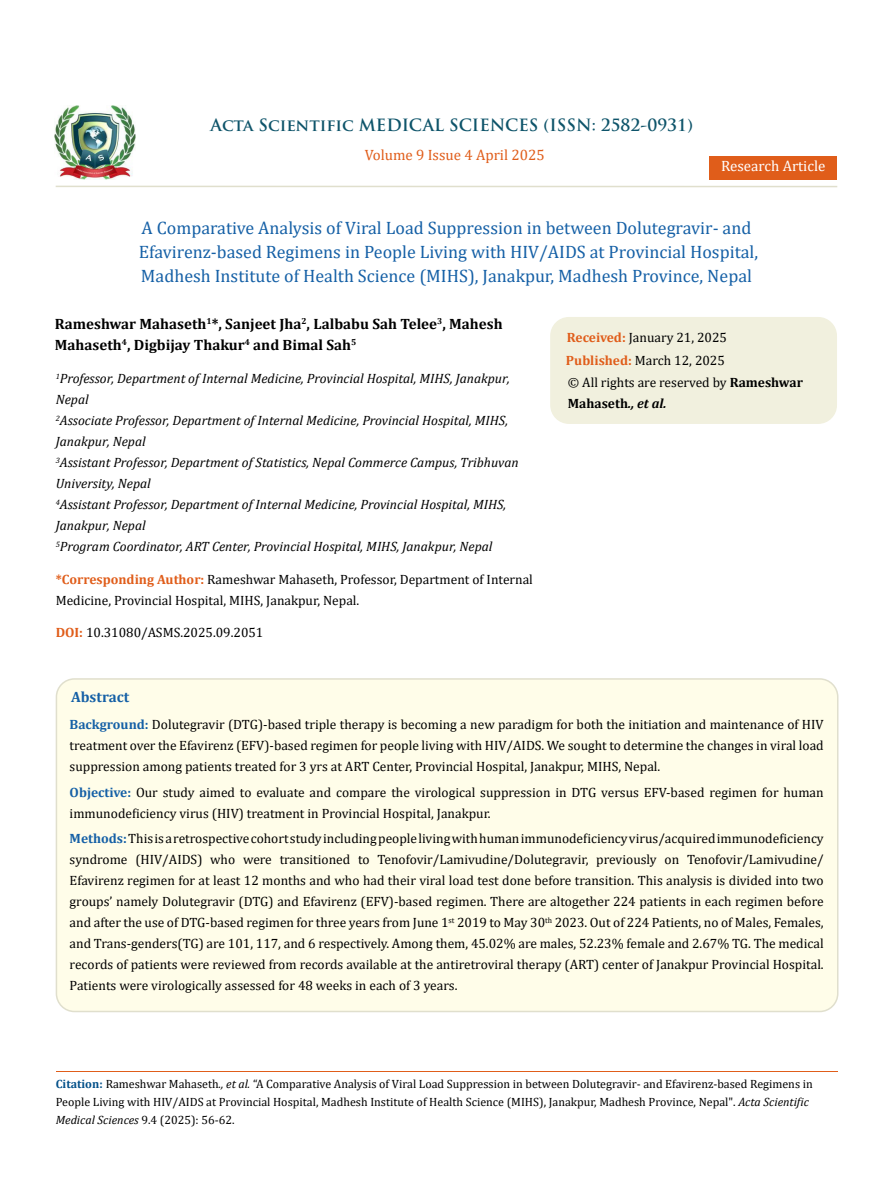
<style>
.page{position:relative;width:893px;height:1191px;background:#fff}
.page>*{position:absolute;margin:0;border:0;box-sizing:border-box;transform-origin:0 0}
.t1{font:18px/24px "Cambria";color:#1560a6}
.t2{font:700 16.5px "Trajan Pro";color:#0e546a}
.t3{font:700 15px/21px "Cambria";color:#000}
.t4{font:15px "Cambria";color:#e05d1a}
.t5{font:15px "Cambria";color:#fff}
.t6{font:700 15px "Cambria";color:#1560a6}
.t7{font:13.5px/21px "Cambria";color:#000}
.t8{font:italic 13.5px/21px "Cambria";color:#000}
.t9{font:12px/18px "Cambria";color:#000}
.s1{font-weight:700;color:#e05d1a}
.s2{font-weight:700}
.s3{font-weight:700;font-style:italic}
.s4{font-weight:700;color:#1560a6}
.s5{font-weight:700;color:#035089}
.s6{font-style:italic}
</style>
<div class="page">
<img style="left:55px;top:106px;width:80px;height:73px">
<div style="left:709px;top:157px;width:128px;height:23px;background:#e05d1a"></div>
<div style="left:551px;top:318px;width:285px;height:105px;background:#f1f0de;border-radius:18px"></div>
<div style="left:550px;top:317px;width:287px;height:107px;border:2px solid #f1f0de;border-radius:18px"></div>
<div style="left:56px;top:679px;width:782px;height:332px;background:#fffde9;border-radius:18px"></div>
<div style="left:56px;top:678px;width:782px;height:334px;border:2px solid #e0dfcd;border-radius:18px"></div>
<hr style="left:56px;top:1071px;width:781px;height:1px;background:#e05d1a">
<hr style="left:56px;top:186px;width:781px;height:1px;background:#e0dfcd">
<p class="t2" style="left:210px;top:115px;width:484px">Acta Scientific MEDICAL SCIENCES (ISSN: 2582-0931)</p>
<p class="t4" style="left:365px;top:146px;width:182px">Volume 9 Issue 4 April 2025</p>
<p class="t5" style="left:721px;top:157px;width:106px">Research Article</p>
<p class="t1" style="left:139px;top:216px;width:621px">A Comparative Analysis of Viral Load Suppression in between Dolutegravir- and<br>Efavirenz-based Regimens in People Living with HIV/AIDS at Provincial Hospital,<br>Madhesh Institute of Health Science (MIHS), Janakpur, Madhesh Province, Nepal</p>
<p class="t3" style="left:55px;top:313px;width:449px">Rameshwar Mahaseth<sup>1</sup>*, Sanjeet Jha<sup>2</sup>, Lalbabu Sah Telee<sup>3</sup>, Mahesh<br>Mahaseth<sup>4</sup>, Digbijay Thakur<sup>4</sup> and Bimal Sah<sup>5</sup></p>
<p class="t8" style="left:56px;top:368px;width:465px"><sup>1</sup>Professor, Department of Internal Medicine, Provincial Hospital, MIHS, Janakpur, Nepal<br><sup>2</sup>Associate Professor, Department of Internal Medicine, Provincial Hospital, MIHS, Janakpur, Nepal<br><sup>3</sup>Assistant Professor, Department of Statistics, Nepal Commerce Campus, Tribhuvan University, Nepal<br><sup>4</sup>Assistant Professor, Department of Internal Medicine, Provincial Hospital, MIHS, Janakpur, Nepal<br><sup>5</sup>Program Coordinator, ART Center, Provincial Hospital, MIHS, Janakpur, Nepal</p>
<p class="t7" style="left:56px;top:568px;width:479px"><span class="s1">*Corresponding Author:</span> Rameshwar Mahaseth, Professor, Department of Internal<br>Medicine, Provincial Hospital, MIHS, Janakpur, Nepal.</p>
<p class="t7" style="left:566px;top:326px;width:163px;line-height:23px"><span class="s1">Received:</span> January 21, 2025<br><span class="s1">Published:</span> March 12, 2025</p>
<p class="t7" style="left:568px;top:372px;width:237px">© All rights are reserved by <span class="s2">Rameshwar<br>Mahaseth</span><span class="s3">., et al.</span></p>
<p class="t7" style="left:56px;top:622px;width:209px"><span class="s1">DOI:</span> 10.31080/ASMS.2025.09.2051</p>
<p class="t6" style="left:71px;top:687px;width:60px">Abstract</p>
<p class="t7" style="left:70px;top:714px;width:756px;text-align:justify"><span class="s4">Background:</span> Dolutegravir (DTG)-based triple therapy is becoming a new paradigm for both the initiation and maintenance of HIV treatment over the Efavirenz (EFV)-based regimen for people living with HIV/AIDS. We sought to determine the changes in viral load suppression among patients treated for 3 yrs at ART Center, Provincial Hospital, Janakpur, MIHS, Nepal.</p>
<p class="t7" style="left:70px;top:781px;width:756px"><span class="s4">Objective:</span> Our study aimed to evaluate and compare the virological suppression in DTG versus EFV-based regimen for human immunodeficiency virus (HIV) treatment in Provincial Hospital, Janakpur.</p>
<p class="t7" style="left:70px;top:828px;width:756px;text-align:justify"><span class="s4">Methods:</span> This is a retrospective cohort study including people living with human immunodeficiency virus/acquired immunodeficiency syndrome (HIV/AIDS) who were transitioned to Tenofovir/Lamivudine/Dolutegravir, previously on Tenofovir/Lamivudine/ Efavirenz regimen for at least 12 months and who had their viral load test done before transition. This analysis is divided into two groups’ namely Dolutegravir (DTG) and Efavirenz (EFV)-based regimen. There are altogether 224 patients in each regimen before and after the use of DTG-based regimen for three years from June 1<sup>st</sup> 2019 to May 30<sup>th</sup> 2023. Out of 224 Patients, no of Males, Females, and Trans-genders(TG) are 101, 117, and 6 respectively. Among them, 45.02% are males, 52.23% female and 2.67% TG. The medical records of patients were reviewed from records available at the antiretroviral therapy (ART) center of Janakpur Provincial Hospital.<br>Patients were virologically assessed for 48 weeks in each of 3 years.</p>
<p class="t9" style="left:56px;top:1075px;width:759px"><span class="s5">Citation:</span> Rameshwar Mahaseth<span class="s6">., et al.</span> “A Comparative Analysis of Viral Load Suppression in between Dolutegravir- and Efavirenz-based Regimens in<br>People Living with HIV/AIDS at Provincial Hospital, Madhesh Institute of Health Science (MIHS), Janakpur, Madhesh Province, Nepal". <span class="s6">Acta Scientific<br>Medical Sciences</span> 9.4 (2025): 56-62.</p>
</div>
